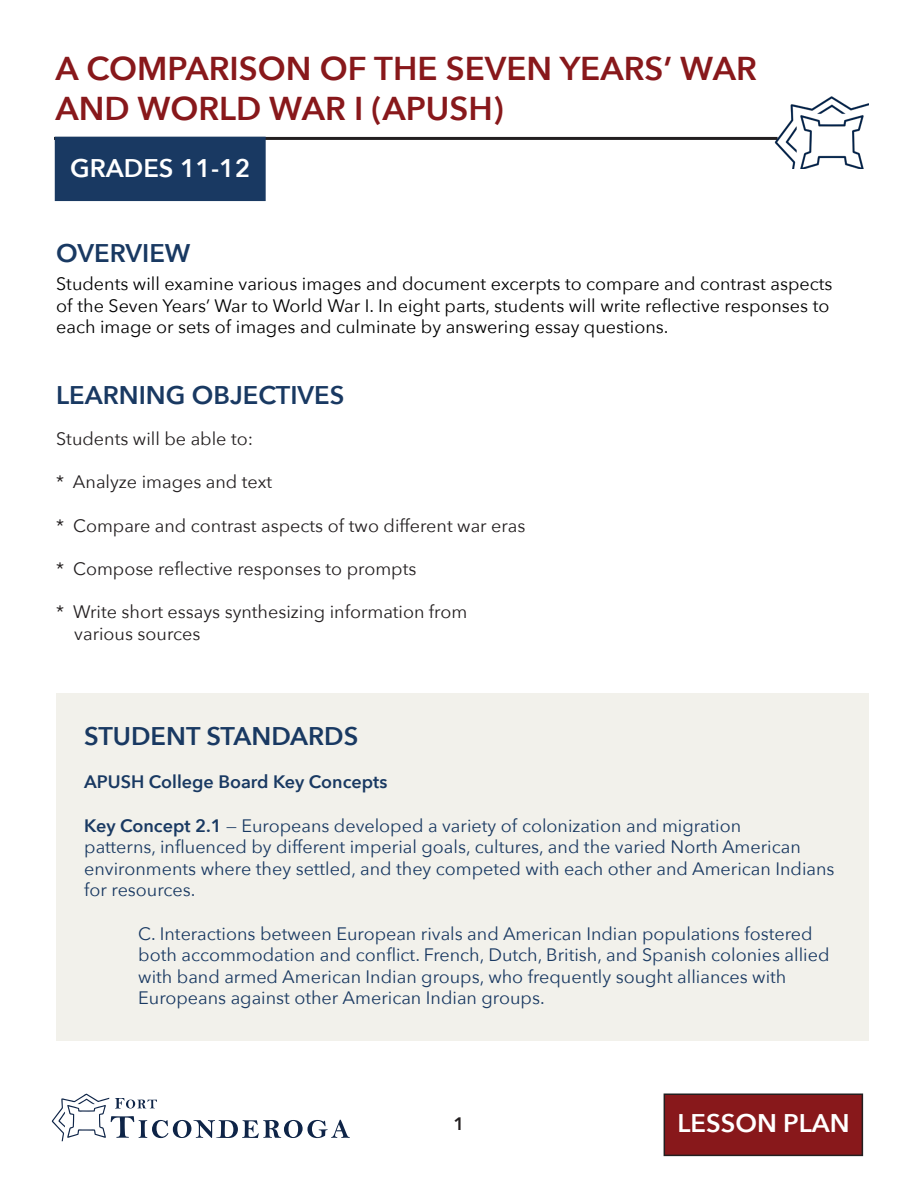
<style>
.page{position:relative;width:918px;height:1188px;background:#fff}
.page>*{position:absolute;margin:0;border:0;box-sizing:border-box;transform-origin:0 0}
.t1{font:600 33px/39.6px "Avenir Next";color:#88181b}
.t2{font:600 25.5px "Avenir Next";color:#193962}
.t3{font:600 25.5px "Avenir Next";color:#fff}
.t4{font:18px/21.6px "Avenir Next";color:#193962}
.t5{font:18px/21.6px "Avenir Next";color:#000}
.t6{font:18px/21.6px "Avenir Next";color:#231f20}
.t7{font:600 18px "Avenir Next";color:#193962}
.t8{font:600 18px "Avenir Next";color:#231f20}
.s1{font-weight:600}
</style>
<div class="page">
<div style="left:56px;top:693px;width:813px;height:348px;background:#f2f1eb"></div>
<hr style="left:54px;top:137px;width:724px;height:3px;background:#231f20">
<svg style="left:52px;top:1094px;width:298px;height:47px"></svg>
<img style="left:774px;top:96px;width:95px;height:72px">
<div style="left:56px;top:137px;width:209px;height:63px;background:#193962"></div>
<div style="left:55px;top:137px;width:211px;height:64px;border:2px solid #193962"></div>
<div style="left:664px;top:1094px;width:198px;height:61px;background:#88181b"></div>
<div style="left:664px;top:1094px;width:199px;height:62px;border:2px solid #231f20"></div>
<p class="t1" style="left:56px;top:48px;width:703px">A COMPARISON OF THE SEVEN YEARS’ WAR<br>AND WORLD WAR I (APUSH)</p>
<p class="t3" style="left:70px;top:146px;width:182px">GRADES 11-12</p>
<p class="t2" style="left:56px;top:232px;width:136px">OVERVIEW</p>
<p class="t5" style="left:56px;top:272px;width:778px">Students will examine various images and document excerpts to compare and contrast aspects of the Seven Years’ War to World War I. In eight parts, students will write reflective responses to each image or sets of images and culminate by answering essay questions.</p>
<p class="t2" style="left:56px;top:373px;width:290px">LEARNING OBJECTIVES</p>
<p class="t6" style="left:56px;top:427px;width:198px">Students will be able to:</p>
<p class="t6" style="left:56px;top:471px;width:217px">* Analyze images and text</p>
<p class="t6" style="left:56px;top:514px;width:471px">* Compare and contrast aspects of two different war eras</p>
<p class="t6" style="left:56px;top:557px;width:362px">* Compose reflective responses to prompts</p>
<p class="t6" style="left:74px;top:600px;width:395px;text-indent:-18px">* Write short essays synthesizing information from various sources</p>
<p class="t2" style="left:84px;top:715px;width:276px">STUDENT STANDARDS</p>
<p class="t7" style="left:84px;top:767px;width:305px">APUSH College Board Key Concepts</p>
<p class="t4" style="left:84px;top:814px;width:752px"><span class="s1">Key Concept 2.1</span> — Europeans developed a variety of colonization and migration<br>patterns, influenced by different imperial goals, cultures, and the varied North American environments where they settled, and they competed with each other and American Indians for resources.</p>
<p class="t4" style="left:138px;top:922px;width:693px">C. Interactions between European rivals and American Indian populations fostered both accommodation and conflict. French, Dutch, British, and Spanish colonies allied with band armed American Indian groups, who frequently sought alliances with Europeans against other American Indian groups.</p>
<p class="t8" style="left:454px;top:1108px;width:12px">1</p>
<p class="t3" style="left:678px;top:1101px;width:174px">LESSON PLAN</p>
</div>
